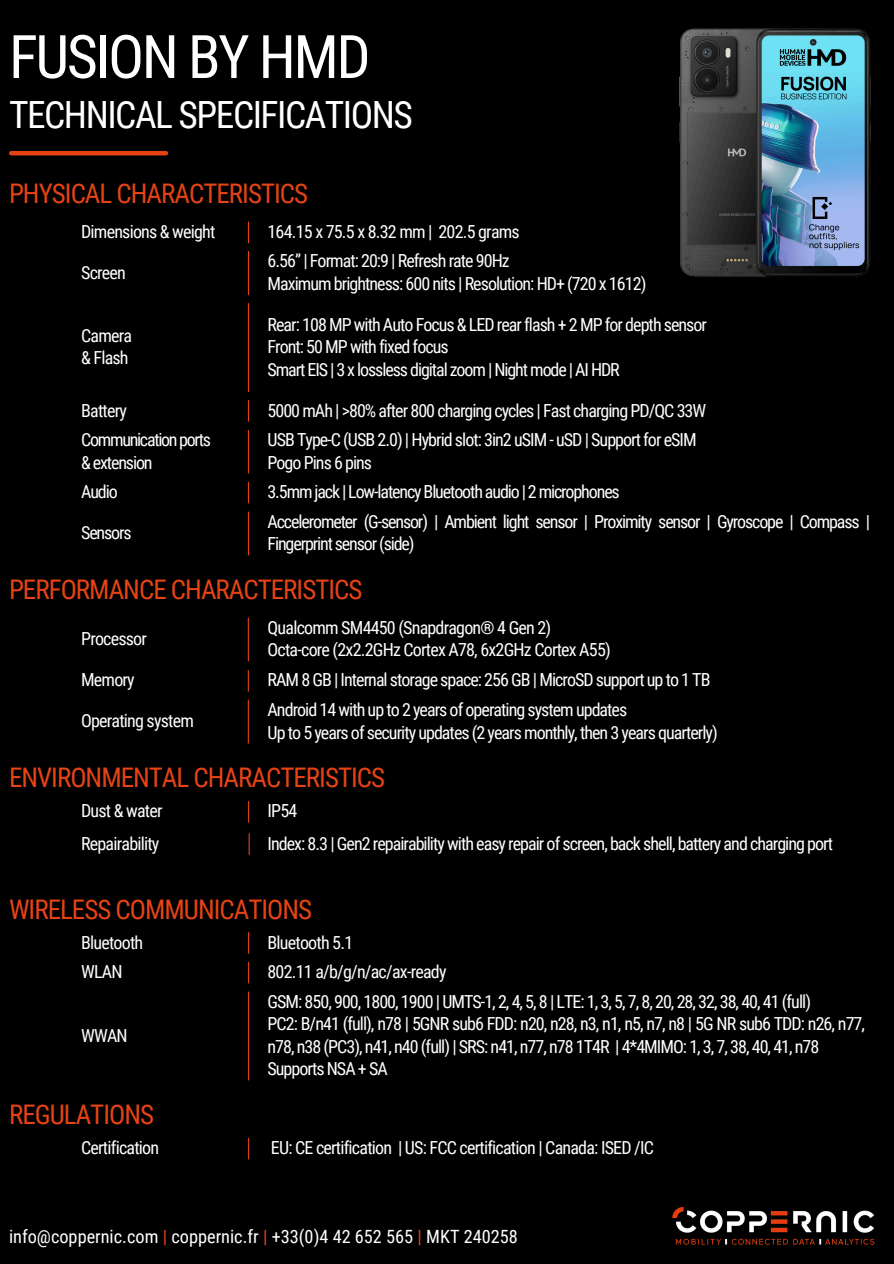
<style>
.page{position:relative;width:894px;height:1264px;background:#fff}
.page>*{position:absolute;margin:0;border:0;box-sizing:border-box;transform-origin:0 0}
.t1{font:60px "Roboto Condensed";letter-spacing:-.04em;color:#fff}
.t2{font:37.5px "Roboto Condensed";letter-spacing:-.04em;color:#fff}
.t3{font:27px "Roboto Condensed";letter-spacing:-.035em;color:#e64315}
.t4{font:18.3px "Roboto Condensed";color:#fff}
.t5{font:18px/22.5px "Roboto Condensed";letter-spacing:-.055em;color:#fff}
.s1{color:#e64315}
</style>
<div class="page">
<div style="left:0;top:0;width:893px;height:1263px;background:#000"></div>
<hr style="left:11px;top:151px;width:155px;height:4px;background:#e64315">
<svg style="left:248px;top:222px;width:1px;height:21px"></svg>
<hr style="left:248px;top:618px;width:1px;height:43px;background:#e64315">
<hr style="left:248px;top:700px;width:1px;height:43px;background:#e64315">
<hr style="left:248px;top:251px;width:1px;height:43px;background:#e64315">
<hr style="left:248px;top:303px;width:1px;height:88px;background:#e64315">
<hr style="left:248px;top:430px;width:1px;height:43px;background:#e64315">
<hr style="left:248px;top:512px;width:1px;height:43px;background:#e64315">
<svg style="left:248px;top:801px;width:1px;height:21px"></svg>
<svg style="left:248px;top:932px;width:1px;height:21px"></svg>
<svg style="left:248px;top:962px;width:1px;height:20px"></svg>
<hr style="left:248px;top:991px;width:1px;height:88px;background:#e64315">
<img style="left:679px;top:28px;width:192px;height:249px">
<img style="left:672px;top:1207px;width:203px;height:38px">
<svg style="left:248px;top:1138px;width:1px;height:20px"></svg>
<svg style="left:248px;top:400px;width:1px;height:21px"></svg>
<svg style="left:248px;top:482px;width:1px;height:21px"></svg>
<svg style="left:248px;top:670px;width:1px;height:21px"></svg>
<hr style="left:248px;top:833px;width:2px;height:21px;background:#e64315">
<p class="t1" style="left:9px;top:22px;width:363px">FUSION BY HMD</p>
<p class="t2" style="left:9px;top:93px;width:405px">TECHNICAL SPECIFICATIONS</p>
<h1 class="t3" style="left:9px;top:178px;width:300px">PHYSICAL CHARACTERISTICS</h1>
<p class="t5" style="left:81px;top:221px;width:136px">Dimensions &amp; weight</p>
<h2 class="t5" style="left:267px;top:221px;width:254px">164.15 x 75.5 x 8.32 mm | 202.5 grams</h2>
<p class="t5" style="left:81px;top:261px;width:46px">Screen</p>
<p class="t5" style="left:267px;top:250px;width:244px">6.56” | Format: 20:9 | Refresh rate 90Hz</p>
<p class="t5" style="left:267px;top:272px;width:380px">Maximum brightness: 600 nits | Resolution: HD+ (720 x 1612)</p>
<p class="t5" style="left:81px;top:324px;width:52px">Camera</p>
<p class="t5" style="left:81px;top:347px;width:49px">&amp; Flash</p>
<p class="t5" style="left:267px;top:313px;width:441px">Rear: 108 MP with Auto Focus &amp; LED rear flash + 2 MP for depth sensor</p>
<p class="t5" style="left:267px;top:336px;width:182px">Front: 50 MP with fixed focus</p>
<p class="t5" style="left:267px;top:358px;width:353px">Smart EIS | 3 x lossless digital zoom | Night mode | AI HDR</p>
<p class="t5" style="left:81px;top:399px;width:47px">Battery</p>
<p class="t5" style="left:267px;top:399px;width:440px">5000 mAh | &gt;80% after 800 charging cycles | Fast charging PD/QC 33W</p>
<p class="t5" style="left:81px;top:429px;width:131px">Communication ports</p>
<p class="t5" style="left:81px;top:451px;width:73px">&amp; extension</p>
<p class="t5" style="left:267px;top:429px;width:430px">USB Type-C (USB 2.0) | Hybrid slot: 3in2 uSIM - uSD | Support for eSIM</p>
<p class="t5" style="left:267px;top:451px;width:106px">Pogo Pins 6 pins</p>
<p class="t5" style="left:81px;top:481px;width:38px">Audio</p>
<p class="t5" style="left:267px;top:481px;width:353px">3.5mm jack | Low-latency Bluetooth audio | 2 microphones</p>
<p class="t5" style="left:81px;top:521px;width:52px">Sensors</p>
<p class="t5" style="left:267px;top:510px;width:604px">Accelerometer (G-sensor) | Ambient light sensor | Proximity sensor | Gyroscope | Compass |<br>Fingerprint sensor (side)</p>
<p class="t3" style="left:9px;top:574px;width:355px">PERFORMANCE CHARACTERISTICS</p>
<p class="t5" style="left:81px;top:627px;width:67px">Processor</p>
<p class="t5" style="left:267px;top:616px;width:285px">Qualcomm SM4450 (Snapdragon® 4 Gen 2)</p>
<p class="t5" style="left:267px;top:639px;width:344px">Octa-core (2x2.2GHz Cortex A78, 6x2GHz Cortex A55)</p>
<p class="t5" style="left:81px;top:669px;width:55px">Memory</p>
<p class="t5" style="left:267px;top:669px;width:444px">RAM 8 GB | Internal storage space: 256 GB | MicroSD support up to 1 TB</p>
<p class="t5" style="left:81px;top:709px;width:114px">Operating system</p>
<p class="t5" style="left:267px;top:698px;width:361px">Android 14 with up to 2 years of operating system updates</p>
<p class="t5" style="left:267px;top:721px;width:451px">Up to 5 years of security updates (2 years monthly, then 3 years quarterly)</p>
<h2 class="t3" style="left:9px;top:762px;width:377px">ENVIRONMENTAL CHARACTERISTICS</h2>
<p class="t5" style="left:81px;top:800px;width:83px">Dust &amp; water</p>
<p class="t5" style="left:267px;top:800px;width:31px">IP54</p>
<p class="t5" style="left:81px;top:832px;width:80px">Repairability</p>
<p class="t5" style="left:267px;top:832px;width:567px">Index: 8.3 | Gen2 repairability with easy repair of screen, back shell, battery and charging port</p>
<p class="t3" style="left:9px;top:893px;width:304px">WIRELESS COMMUNICATIONS</p>
<p class="t5" style="left:81px;top:931px;width:64px">Bluetooth</p>
<p class="t5" style="left:267px;top:931px;width:87px">Bluetooth 5.1</p>
<p class="t5" style="left:81px;top:960px;width:43px">WLAN</p>
<p class="t5" style="left:267px;top:960px;width:180px">802.11 a/b/g/n/ac/ax-ready</p>
<p class="t5" style="left:81px;top:1024px;width:48px">WWAN</p>
<p class="t5" style="left:267px;top:990px;width:545px">GSM: 850, 900, 1800, 1900 | UMTS-1, 2, 4, 5, 8 | LTE: 1, 3, 5, 7, 8, 20, 28, 32, 38, 40, 41 (full)</p>
<h2 class="t5" style="left:267px;top:1012px;width:599px">PC2: B/n41 (full), n78 | 5GNR sub6 FDD: n20, n28, n3, n1, n5, n7, n8 | 5G NR sub6 TDD: n26, n77, n78, n38 (PC3), n41, n40 (full) | SRS: n41, n77, n78 1T4R | 4*4MIMO: 1, 3, 7, 38, 40, 41, n78</h2>
<p class="t5" style="left:267px;top:1057px;width:122px">Supports NSA + SA</p>
<h3 class="t3" style="left:9px;top:1099px;width:146px">REGULATIONS</h3>
<p class="t5" style="left:81px;top:1136px;width:79px">Certification</p>
<p class="t5" style="left:271px;top:1136px;width:384px">EU: CE certification | US: FCC certification | Canada: ISED /IC</p>
<p class="t4" style="left:9px;top:1226px;width:510px">info@coppernic.com <span class="s1">|</span> coppernic.fr <span class="s1">|</span> +33(0)4 42 652 565 <span class="s1">|</span> MKT 240258</p>
</div>
